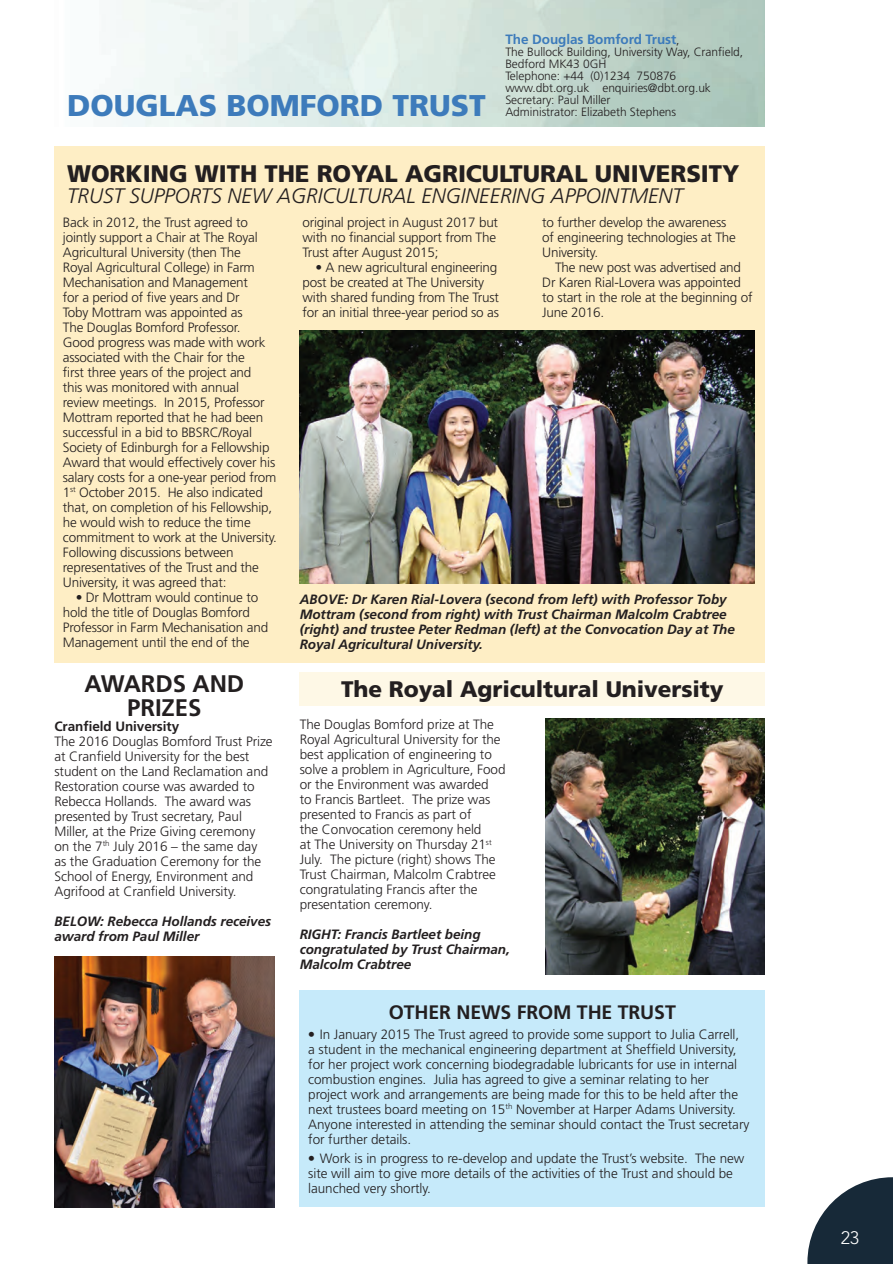
<style>
.page{position:relative;width:893px;height:1264px;background:#fff}
.page>*{position:absolute;margin:0;border:0;box-sizing:border-box;transform-origin:0 0}
.t1{font:900 30px "Frutiger";color:#3d7bbb}
.t2{font:900 24px "Frutiger";letter-spacing:-.005em;color:#231f20}
.t3{font:700 24px/24px "Frutiger";letter-spacing:-.005em;color:#231f20;text-align:center}
.t4{font:900 22.5px "Frutiger";letter-spacing:-.005em;color:#231f20}
.t5{font:italic 300 21px "Frutiger";letter-spacing:-.005em;color:#231f20}
.t6{font:700 19.5px "Frutiger";letter-spacing:-.005em;color:#231f20}
.t7{font:300 18px "Avenir";color:#fff}
.t8{font:300 13.5px/15px "Frutiger";letter-spacing:-.005em;color:#231f20}
.t9{font:italic 700 13.5px/15px "Frutiger";letter-spacing:-.005em;color:#231f20}
.t10{font:700 13.5px "Frutiger";letter-spacing:-.005em;color:#3d7bbb}
.t11{font:700 13.5px "Frutiger";letter-spacing:-.005em;color:#231f20}
.t12{font:300 12px/12px "Frutiger";letter-spacing:-.005em;color:#231f20}
.s1{font-weight:300;font-size:12px;color:#231f20}
.s2{font-weight:900}
</style>
<div class="page">
<div style="left:54px;top:146px;width:710px;height:516px;background:#feeec5"></div>
<img style="left:300px;top:330px;width:454px;height:254px">
<div style="left:300px;top:990px;width:464px;height:217px;background:#c6eafa"></div>
<img style="left:54px;top:956px;width:220px;height:251px">
<div style="left:300px;top:673px;width:464px;height:33px;background:#fef8e6"></div>
<img style="left:545px;top:719px;width:219px;height:256px">
<svg style="left:807px;top:1177px;width:86px;height:87px"></svg>
<h1 class="t1" style="left:67px;top:87px;width:420px">DOUGLAS BOMFORD TRUST</h1>
<p class="t10" style="left:505px;top:31px;width:176px">The Douglas Bomford Trust<span class="s1">,</span></p>
<p class="t12" style="left:505px;top:45px;width:239px">The Bullock Building, University Way, Cranfield, Bedford MK43 0GH<br>Telephone: +44 (0)1234 750876 www.dbt.org.uk enquiries@dbt.org.uk Secretary: Paul Miller<br>Administrator: Elizabeth Stephens</p>
<h2 class="t2" style="left:67px;top:159px;width:673px">WORKING WITH THE ROYAL AGRICULTURAL UNIVERSITY</h2>
<h3 class="t5" style="left:67px;top:184px;width:617px">TRUST SUPPORTS NEW AGRICULTURAL ENGINEERING APPOINTMENT</h3>
<p class="t8" style="left:63px;top:214px;width:216px">Back in 2012, the Trust agreed to jointly support a Chair at The Royal Agricultural University (then The<br>Royal Agricultural College) in Farm Mechanisation and Management<br>for a period of five years and Dr<br>Toby Mottram was appointed as<br>The Douglas Bomford Professor.<br>Good progress was made with work associated with the Chair for the<br>first three years of the project and<br>this was monitored with annual review meetings. In 2015, Professor Mottram reported that he had been successful in a bid to BBSRC/Royal Society of Edinburgh for a Fellowship Award that would effectively cover his salary costs for a one-year period from 1<sup>st</sup> October 2015. He also indicated that, on completion of his Fellowship, he would wish to reduce the time commitment to work at the University.<br>Following discussions between representatives of the Trust and the University, it was agreed that:</p>
<p class="t8" style="left:63px;top:589px;width:207px;text-indent:13px">• Dr Mottram would continue to hold the title of Douglas Bomford<br>Professor in Farm Mechanisation and<br>Management until the end of the</p>
<p class="t8" style="left:542px;top:214px;width:195px">to further develop the awareness of engineering technologies at The<br>University.</p>
<p class="t8" style="left:542px;top:259px;width:212px;text-indent:13px">The new post was advertised and<br>Dr Karen Rial-Lovera was appointed to start in the role at the beginning of<br>June 2016.</p>
<p class="t8" style="left:302px;top:214px;width:197px">original project in August 2017 but with no financial support from The<br>Trust after August 2015;</p>
<p class="t8" style="left:302px;top:259px;width:198px;text-indent:13px">• A new agricultural engineering post be created at The University with shared funding from The Trust for an initial three-year period so as</p>
<p class="t9" style="left:300px;top:592px;width:437px">ABOVE: Dr Karen Rial-Lovera (second from left) with Professor Toby Mottram (second from right) with Trust Chairman Malcolm Crabtree (right) and trustee Peter Redman (left) at the Convocation Day at The Royal Agricultural University.</p>
<h2 class="t3" style="left:84px;top:671px;width:161px">AWARDS AND<br>PRIZES</h2>
<p class="t11" style="left:54px;top:718px;width:126px">Cranfield University</p>
<p class="t8" style="left:54px;top:734px;width:220px">The 2016 Douglas Bomford Trust Prize at Cranfield University for the best student on the Land Reclamation and Restoration course was awarded to Rebecca Hollands. The award was presented by Trust secretary, Paul Miller, at the Prize Giving ceremony on the 7<sup>th</sup> July 2016 – the same day<br>as the Graduation Ceremony for the School of Energy, Environment and Agrifood at Cranfield University.</p>
<p class="t9" style="left:54px;top:913px;width:218px">BELOW: Rebecca Hollands receives award from Paul Miller</p>
<h3 class="t4" style="left:341px;top:675px;width:384px">The Royal Agricultural University</h3>
<p class="t8" style="left:300px;top:717px;width:207px">The Douglas Bomford prize at The Royal Agricultural University for the best application of engineering to solve a problem in Agriculture, Food or the Environment was awarded<br>to Francis Bartleet. The prize was presented to Francis as part of<br>the Convocation ceremony held<br>at The University on Thursday 21<sup>st </sup>July. The picture (right) shows The Trust Chairman, Malcolm Crabtree congratulating Francis after the presentation ceremony.</p>
<p class="t9" style="left:300px;top:927px;width:211px">RIGHT: Francis Bartleet being congratulated by Trust Chairman,<br>Malcolm Crabtree</p>
<h3 class="t6" style="left:389px;top:1001px;width:288px">OTHER NEWS FROM THE TRUST</h3>
<p class="t8" style="left:308px;top:1026px;width:442px"><span class="s2">•</span> In January 2015 The Trust agreed to provide some support to Julia Carrell,<br>a student in the mechanical engineering department at Sheffield University, for her project work concerning biodegradable lubricants for use in internal combustion engines. Julia has agreed to give a seminar relating to her project work and arrangements are being made for this to be held after the next trustees board meeting on 15<sup>th</sup> November at Harper Adams University.<br>Anyone interested in attending the seminar should contact the Trust secretary for further details.</p>
<p class="t8" style="left:308px;top:1150px;width:437px"><span class="s2">•</span> Work is in progress to re-develop and update the Trust’s website. The new site will aim to give more details of the activities of the Trust and should be launched very shortly.</p>
<h3 class="t7" style="left:840px;top:1227px;width:20px">23</h3>
</div>
